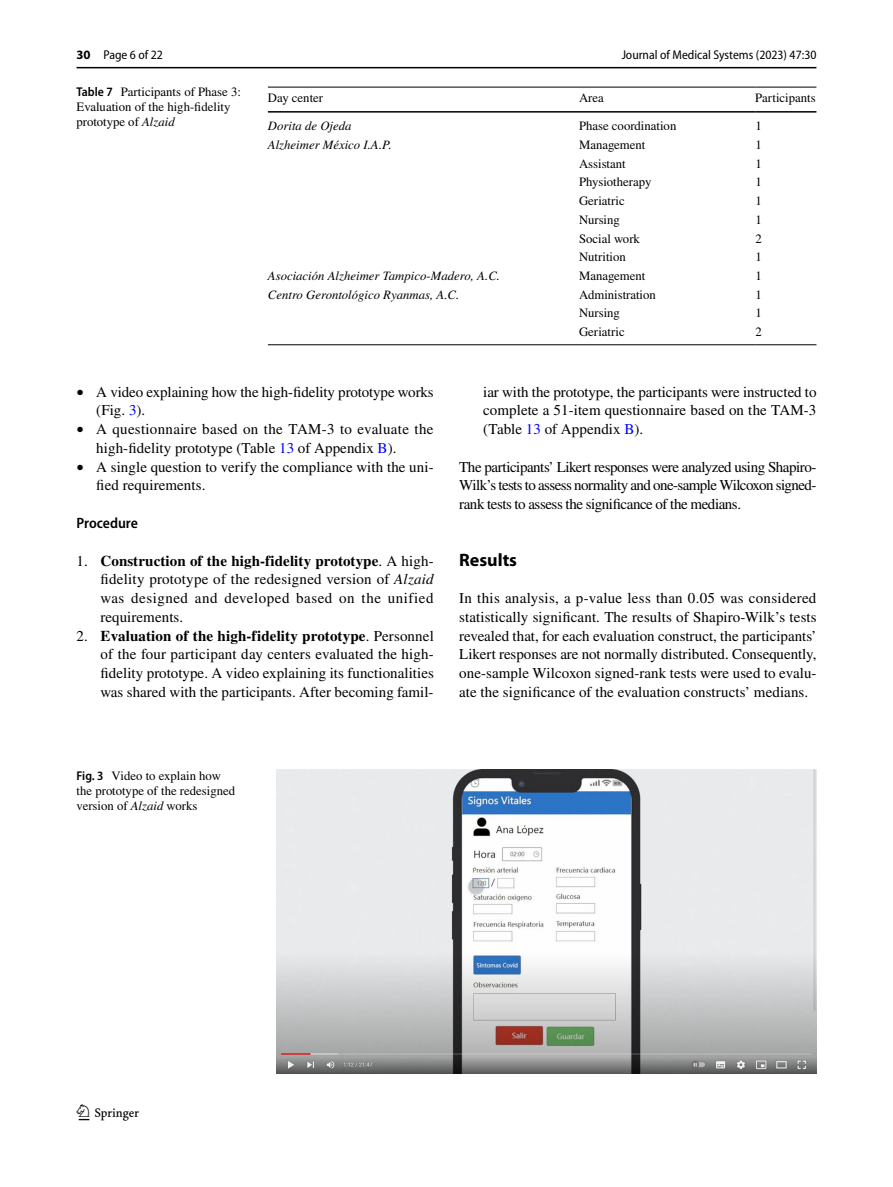
<style>
.page{position:relative;width:893px;height:1187px;background:#fff}
.page>*{position:absolute;margin:0;border:0;box-sizing:border-box;transform-origin:0 0}
.t1{font:22.5px "Springnew Regular 2";color:#000}
.t2{font:700 18px "Myriad Pro";color:#000}
.t3{font:15px/18.8px "STIX";letter-spacing:.005em;color:#000;text-align:justify}
.t4{font:600 semi-condensed 15px "Myriad Pro";letter-spacing:-.005em;color:#000}
.t5{font:12.75px/15px "STIX";color:#000}
.t6{font:italic 12.75px "STIX";color:#000}
.t7{font:semi-condensed 12.75px "Myriad Pro";color:#000}
.s1{font-weight:700;font-stretch:normal}
.s2{font-family:"Myriad Pro";font-weight:600;font-stretch:semi-condensed}
.s3{font-style:italic}
.s4{font-size:14.1px}
.s5{color:#00f}
.s6{font-weight:700}
</style>
<div class="page">
<hr style="left:77px;top:67px;width:739px;height:1px;background:#000">
<hr style="left:268px;top:87px;width:311px;height:1px;background:#000">
<hr style="left:268px;top:111px;width:311px;height:2px;background:#000">
<hr style="left:579px;top:87px;width:176px;height:1px;background:#000">
<hr style="left:579px;top:111px;width:176px;height:2px;background:#000">
<hr style="left:755px;top:87px;width:61px;height:1px;background:#000">
<hr style="left:755px;top:111px;width:61px;height:2px;background:#000">
<hr style="left:268px;top:344px;width:311px;height:1px;background:#000">
<hr style="left:579px;top:344px;width:176px;height:1px;background:#000">
<hr style="left:755px;top:344px;width:61px;height:1px;background:#000">
<img style="left:276px;top:770px;width:540px;height:303px">
<p class="t7" style="left:77px;top:48px;width:88px"><span class="s1">30</span> Page 6 of 22</p>
<p class="t7" style="left:622px;top:48px;width:196px">Journal of Medical Systems (2023) 47:30</p>
<p class="t5" style="left:77px;top:85px;width:166px"><span class="s2">Table 7</span> Participants of Phase 3:<br>Evaluation of the high-fidelity prototype of <span class="s3">Alzaid</span></p>
<p class="t5" style="left:268px;top:91px;width:57px">Day center</p>
<p class="t5" style="left:579px;top:91px;width:26px">Area</p>
<p class="t5" style="left:755px;top:91px;width:62px">Participants</p>
<p class="t6" style="left:268px;top:117px;width:85px">Dorita de Ojeda</p>
<p class="t5" style="left:579px;top:119px;width:99px">Phase coordination</p>
<p class="t5" style="left:755px;top:119px;width:8px">1</p>
<p class="t6" style="left:268px;top:136px;width:125px">Alzheimer México I.A.P.</p>
<p class="t5" style="left:579px;top:138px;width:68px">Management</p>
<p class="t5" style="left:755px;top:138px;width:8px">1</p>
<p class="t5" style="left:579px;top:157px;width:48px">Assistant</p>
<p class="t5" style="left:755px;top:157px;width:8px">1</p>
<p class="t5" style="left:579px;top:175px;width:74px">Physiotherapy</p>
<p class="t5" style="left:755px;top:175px;width:8px">1</p>
<p class="t5" style="left:579px;top:194px;width:47px">Geriatric</p>
<p class="t5" style="left:755px;top:194px;width:8px">1</p>
<p class="t5" style="left:579px;top:213px;width:42px">Nursing</p>
<p class="t5" style="left:755px;top:213px;width:8px">1</p>
<p class="t5" style="left:579px;top:231px;width:62px">Social work</p>
<p class="t5" style="left:755px;top:231px;width:8px">2</p>
<p class="t5" style="left:579px;top:250px;width:48px">Nutrition</p>
<p class="t5" style="left:755px;top:250px;width:8px">1</p>
<p class="t6" style="left:268px;top:267px;width:234px">Asociación Alzheimer Tampico-Madero, A.C.</p>
<p class="t5" style="left:579px;top:269px;width:68px">Management</p>
<p class="t5" style="left:755px;top:269px;width:8px">1</p>
<p class="t6" style="left:268px;top:286px;width:193px">Centro Gerontológico Ryanmas, A.C.</p>
<p class="t5" style="left:579px;top:288px;width:78px">Administration</p>
<p class="t5" style="left:755px;top:288px;width:8px">1</p>
<p class="t5" style="left:579px;top:306px;width:42px">Nursing</p>
<p class="t5" style="left:755px;top:306px;width:8px">1</p>
<p class="t5" style="left:579px;top:325px;width:47px">Geriatric</p>
<p class="t5" style="left:755px;top:325px;width:8px">2</p>
<p class="t3" style="left:96px;top:383px;width:339px;text-indent:-20px"><span class="s4">•</span> A video explaining how the high-fidelity prototype works (Fig. <span class="s5">3</span>).</p>
<p class="t3" style="left:96px;top:421px;width:339px;text-indent:-20px"><span class="s4">•</span> A questionnaire based on the TAM-3 to evaluate the high-fidelity prototype (Table <span class="s5">13</span> of Appendix <span class="s5">B</span>).</p>
<p class="t3" style="left:96px;top:458px;width:339px;text-indent:-20px"><span class="s4">•</span> A single question to verify the compliance with the uni&shy;fied requirements.</p>
<p class="t4" style="left:77px;top:514px;width:63px">Procedure</p>
<p class="t3" style="left:101px;top:552px;width:335px;text-indent:-24px">1. <span class="s6">Construction of the high-fidelity prototype</span>. A high&shy;fidelity prototype of the redesigned version of <span class="s3">Alzaid </span>was designed and developed based on the unified requirements.</p>
<p class="t3" style="left:101px;top:627px;width:335px;text-indent:-24px">2. <span class="s6">Evaluation of the high-fidelity prototype</span>. Personnel of the four participant day centers evaluated the high&shy;fidelity prototype. A video explaining its functionalities was shared with the participants. After becoming famil-</p>
<p class="t3" style="left:483px;top:383px;width:335px">iar with the prototype, the participants were instructed to complete a 51-item questionnaire based on the TAM-3 (Table <span class="s5">13</span> of Appendix <span class="s5">B</span>).</p>
<p class="t3" style="left:459px;top:458px;width:359px">The participants’ Likert responses were analyzed using Shapiro-Wilk’s tests to assess normality and one-sample Wilcoxon signed&shy;rank tests to assess the significance of the medians.</p>
<p class="t2" style="left:459px;top:547px;width:59px">Results</p>
<p class="t3" style="left:459px;top:589px;width:359px">In this analysis, a p-value less than 0.05 was considered statistically significant. The results of Shapiro-Wilk’s tests revealed that, for each evaluation construct, the participants’ Likert responses are not normally distributed. Consequently, one-sample Wilcoxon signed-rank tests were used to evalu&shy;ate the significance of the evaluation constructs’ medians.</p>
<p class="t5" style="left:77px;top:768px;width:160px"><span class="s2">Fig. 3</span> Video to explain how the prototype of the redesigned version of <span class="s3">Alzaid</span> works</p>
<h1 class="t1" style="left:79px;top:1104px;width:62px">1 3</h1>
</div>
